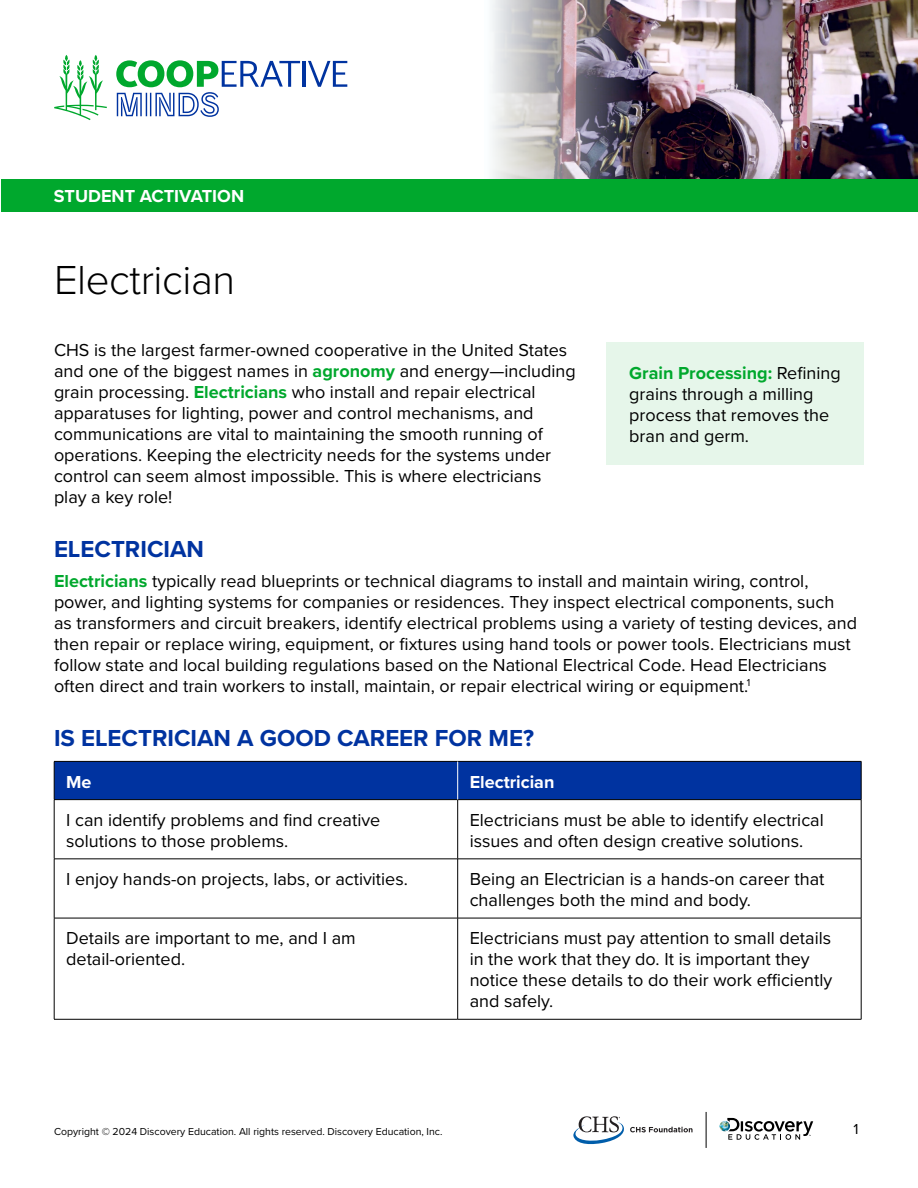
<style>
.page{position:relative;width:918px;height:1188px;background:#fff}
.page>*{position:absolute;margin:0;border:0;box-sizing:border-box;transform-origin:0 0}
.t1{font:300 42px "Proxima Nova";letter-spacing:-.01em;color:#000}
.t2{font:700 24px "Proxima Nova";color:#0033a0}
.t3{font:18px/21px "Proxima Nova";color:#000}
.t4{font:700 18px "Proxima Nova";color:#fff}
.t5{font:15px "Proxima Nova";color:#000}
.t6{font:10.5px "Proxima Nova";color:#000}
.s1{font-weight:700;color:#00a82d}
</style>
<div class="page">
<img style="left:645px;top:0;width:272px;height:179px">
<img style="left:491px;top:0;width:154px;height:179px">
<svg style="left:54px;top:55px;width:53px;height:65px"></svg>
<hr style="left:302px;top:61px;width:3px;height:26px;background:#0033a0">
<svg style="left:308px;top:61px;width:39px;height:26px"></svg>
<svg style="left:116px;top:60px;width:184px;height:57px"></svg>
<div style="left:1px;top:179px;width:916px;height:33px;background:#00a82d"></div>
<svg style="left:573px;top:1116px;width:120px;height:28px"></svg>
<svg style="left:719px;top:1118px;width:94px;height:22px"></svg>
<hr style="left:706px;top:1112px;width:1px;height:36px;background:#000">
<div style="left:55px;top:762px;width:806px;height:37px;background:#0033a0"></div>
<hr style="left:54px;top:761px;width:404px;height:1px;background:#000">
<hr style="left:54px;top:762px;width:1px;height:37px;background:#000">
<hr style="left:458px;top:761px;width:403px;height:1px;background:#000">
<hr style="left:861px;top:762px;width:1px;height:37px;background:#000">
<hr style="left:54px;top:799px;width:404px;height:1px;background:#000">
<hr style="left:54px;top:800px;width:1px;height:59px;background:#000">
<hr style="left:458px;top:799px;width:403px;height:1px;background:#000">
<hr style="left:457px;top:800px;width:1px;height:59px;background:#000">
<hr style="left:861px;top:800px;width:1px;height:59px;background:#000">
<hr style="left:54px;top:859px;width:404px;height:1px;background:#000">
<hr style="left:54px;top:859px;width:1px;height:59px;background:#000">
<hr style="left:458px;top:859px;width:403px;height:1px;background:#000">
<hr style="left:457px;top:859px;width:1px;height:59px;background:#000">
<hr style="left:861px;top:859px;width:1px;height:59px;background:#000">
<hr style="left:54px;top:918px;width:404px;height:1px;background:#000">
<hr style="left:54px;top:918px;width:1px;height:101px;background:#000">
<hr style="left:458px;top:918px;width:403px;height:1px;background:#000">
<hr style="left:457px;top:918px;width:1px;height:101px;background:#000">
<hr style="left:861px;top:918px;width:1px;height:101px;background:#000">
<hr style="left:54px;top:1019px;width:404px;height:1px;background:#000">
<hr style="left:458px;top:1019px;width:403px;height:1px;background:#000">
<hr style="left:457px;top:762px;width:1px;height:37px;background:#fff">
<div style="left:607px;top:342px;width:257px;height:122px;background:#e6f6ea"></div>
<p class="t4" style="left:54px;top:183px;width:192px">STUDENT ACTIVATION</p>
<h1 class="t1" style="left:54px;top:249px;width:183px">Electrician</h1>
<p class="t3" style="left:54px;top:339px;width:523px">CHS is the largest farmer-owned cooperative in the United States and one of the biggest names in <span class="s1">agronomy</span> and energy—including grain processing. <span class="s1">Electricians</span> who install and repair electrical apparatuses for lighting, power and control mechanisms, and communications are vital to maintaining the smooth running of operations. Keeping the electricity needs for the systems under control can seem almost impossible. This is where electricians play a key role!</p>
<h2 class="t2" style="left:54px;top:531px;width:151px">ELECTRICIAN</h2>
<p class="t3" style="left:54px;top:570px;width:805px"><span class="s1">Electricians</span> typically read blueprints or technical diagrams to install and maintain wiring, control, power, and lighting systems for companies or residences. They inspect electrical components, such<br>as transformers and circuit breakers, identify electrical problems using a variety of testing devices, and then repair or replace wiring, equipment, or fixtures using hand tools or power tools. Electricians must follow state and local building regulations based on the National Electrical Code. Head Electricians often direct and train workers to install, maintain, or repair electrical wiring or equipment.<sup>1</sup></p>
<h2 class="t2" style="left:54px;top:720px;width:481px">IS ELECTRICIAN A GOOD CAREER FOR ME?</h2>
<p class="t4" style="left:66px;top:768px;width:27px">Me</p>
<p class="t4" style="left:470px;top:768px;width:86px">Electrician</p>
<p class="t3" style="left:66px;top:809px;width:316px">I can identify problems and find creative solutions to those problems.</p>
<p class="t3" style="left:470px;top:809px;width:356px">Electricians must be able to identify electrical issues and often design creative solutions.</p>
<p class="t3" style="left:66px;top:868px;width:343px">I enjoy hands-on projects, labs, or activities.</p>
<p class="t3" style="left:470px;top:868px;width:356px">Being an Electrician is a hands-on career that challenges both the mind and body.</p>
<p class="t3" style="left:66px;top:927px;width:291px">Details are important to me, and I am detail-oriented.</p>
<p class="t3" style="left:470px;top:927px;width:364px">Electricians must pay attention to small details in the work that they do. It is important they notice these details to do their work efficiently and safely.</p>
<p class="t3" style="left:629px;top:361px;width:213px"><span class="s1">Grain Processing:</span> Refining grains through a milling process that removes the bran and germ.</p>
<p class="t6" style="left:54px;top:1123px;width:390px">Copyright © 2024 Discovery Education. All rights reserved. Discovery Education, Inc.</p>
<p class="t5" style="left:854px;top:1118px;width:7px">1</p>
</div>
